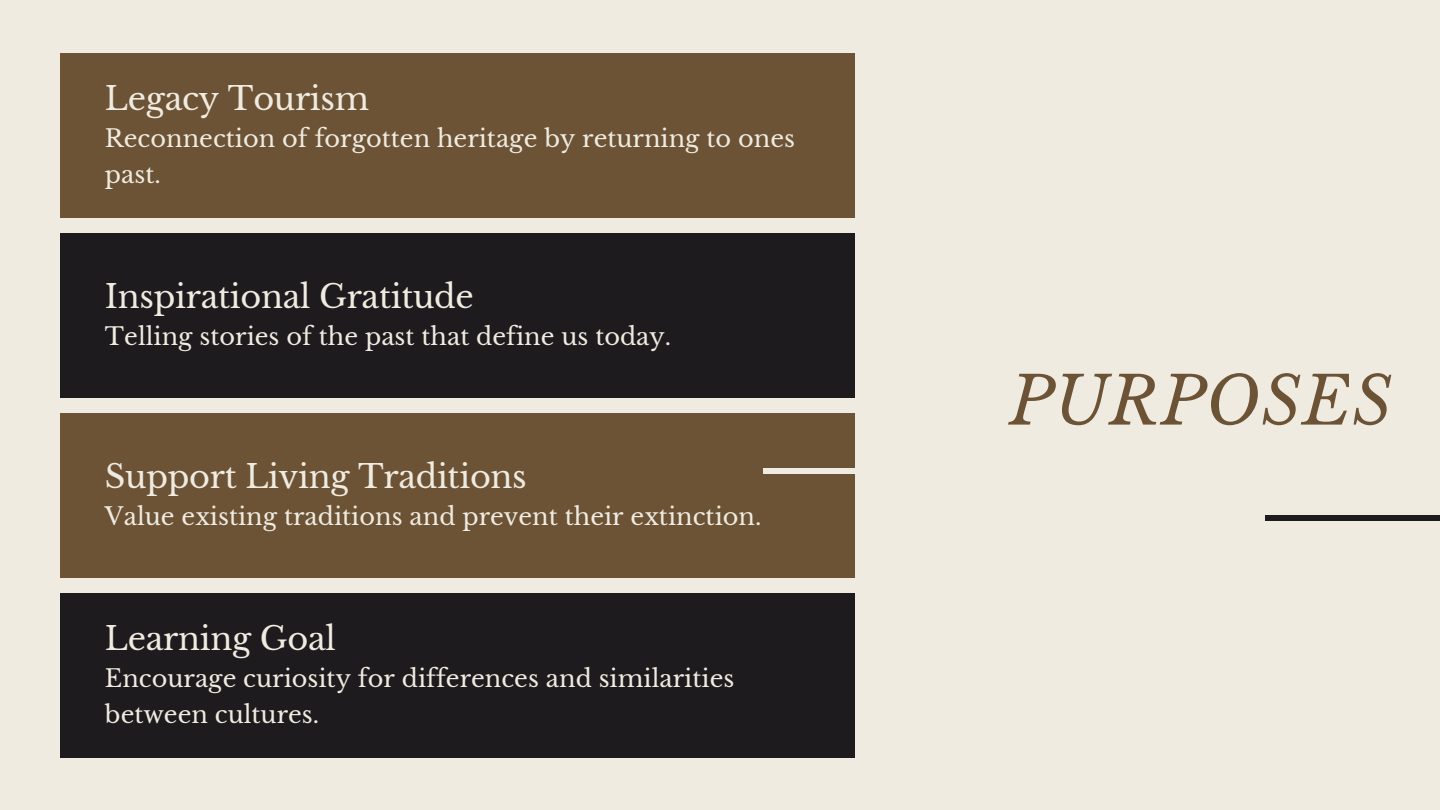
<style>
.page{position:relative;width:1440px;height:810px;background:#efebe0}
.page>*{position:absolute;margin:0;border:0;box-sizing:border-box;transform-origin:0 0}
.t1{font:italic 66px "Libre Baskerville";letter-spacing:.02em;color:#6c5336}
.t2{font:32px "Libre Baskerville";letter-spacing:-.01em;color:#efebe0}
.t3{font:24px/35.9px "Libre Baskerville";color:#efebe0}
</style>
<div class="page">
<div style="left:1265px;top:515px;width:175px;height:6px;background:#1d1b1e"></div>
<div style="left:60px;top:53px;width:795px;height:165px;background:#6c5336"></div>
<div style="left:60px;top:233px;width:795px;height:165px;background:#1d1b1e"></div>
<div style="left:60px;top:413px;width:795px;height:165px;background:#6c5336"></div>
<div style="left:60px;top:593px;width:795px;height:165px;background:#1d1b1e"></div>
<div style="left:763px;top:468px;width:285px;height:6px;background:#efebe0"></div>
<h2 class="t2" style="left:105px;top:79px;width:266px">Legacy Tourism</h2>
<p class="t3" style="left:105px;top:121px;width:692px">Reconnection of forgotten heritage by returning to ones past.</p>
<h2 class="t2" style="left:105px;top:277px;width:370px">Inspirational Gratitude</h2>
<p class="t3" style="left:105px;top:319px;width:568px">Telling stories of the past that define us today.</p>
<h2 class="t2" style="left:105px;top:457px;width:423px">Support Living Traditions</h2>
<p class="t3" style="left:105px;top:499px;width:658px">Value existing traditions and prevent their extinction.</p>
<h2 class="t2" style="left:105px;top:619px;width:232px">Learning Goal</h2>
<p class="t3" style="left:105px;top:661px;width:631px">Encourage curiosity for differences and similarities between cultures.</p>
<h1 class="t1" style="left:1009px;top:361px;width:384px">PURPOSES</h1>
</div>
